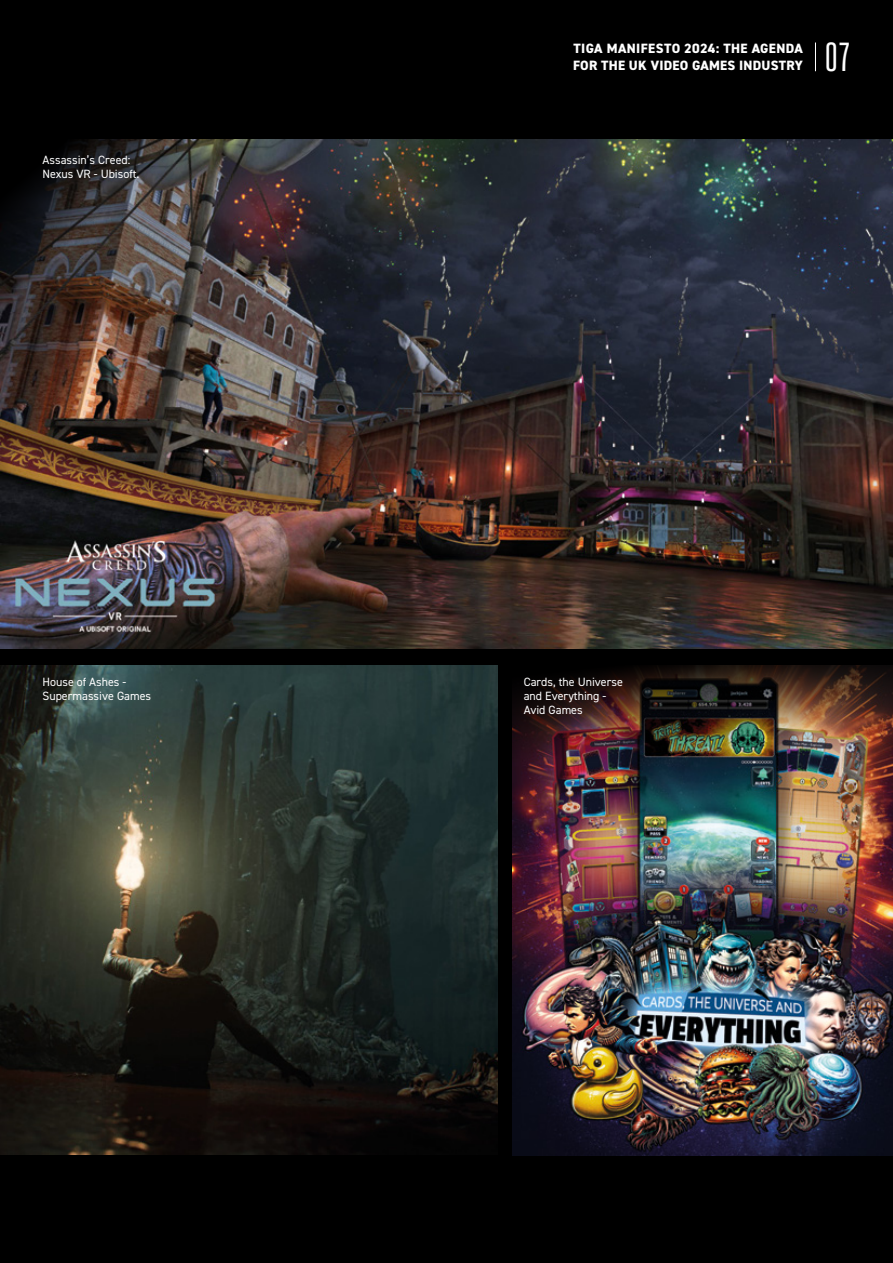
<style>
.page{position:relative;width:893px;height:1263px;background:#000}
.page>*{position:absolute;margin:0;border:0;box-sizing:border-box;transform-origin:0 0}
.t1{font:40.5px "Heroic Condensed";color:#fff}
.t2{font:800 13.5px/16.5px "DIN2014";letter-spacing:.02em;color:#fff}
.t3{font:12px/14.4px "DIN2014";color:#fff}
</style>
<div class="page">
<svg style="left:815px;top:43px;width:1px;height:28px"></svg>
<img style="left:0;top:139px;width:893px;height:510px">
<img style="left:0;top:665px;width:497px;height:489px">
<img style="left:512px;top:914px;width:381px;height:241px">
<img style="left:512px;top:665px;width:381px;height:249px">
<img style="left:0;top:139px;width:381px;height:250px">
<p class="t3" style="left:43px;top:152px;width:98px">Assassin’s Creed:<br>Nexus VR - Ubisoft.</p>
<p class="t3" style="left:43px;top:674px;width:110px">House of Ashes -<br>Supermassive Games</p>
<p class="t2" style="left:573px;top:40px;width:231px">TIGA MANIFESTO 2024: THE AGENDA<br>FOR THE UK VIDEO GAMES INDUSTRY</p>
<h1 class="t1" style="left:824px;top:35px;width:27px">07</h1>
<p class="t3" style="left:524px;top:674px;width:101px">Cards, the Universe and Everything -<br>Avid Games</p>
</div>
